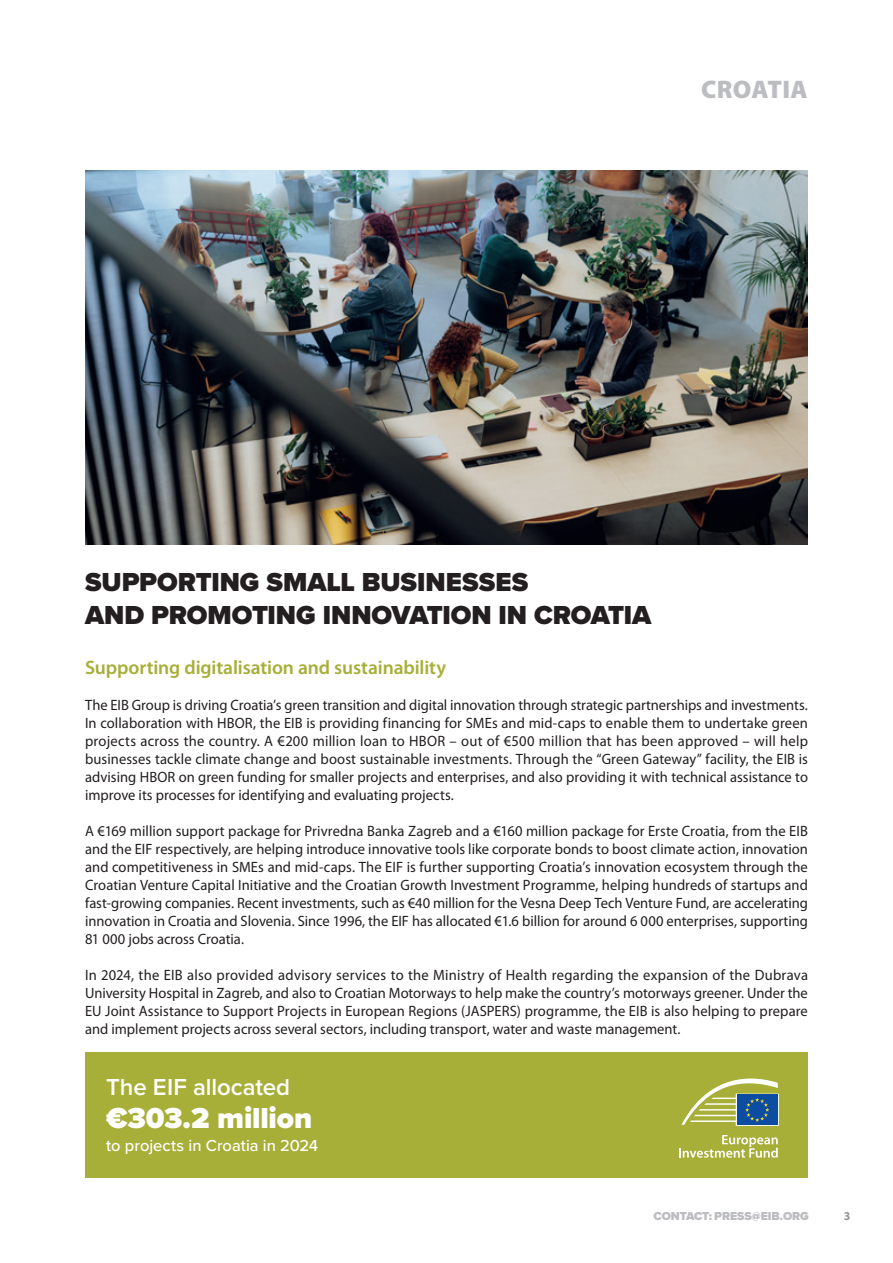
<style>
.page{position:relative;width:893px;height:1263px;background:#fff}
.page>*{position:absolute;margin:0;border:0;box-sizing:border-box;transform-origin:0 0}
.t1{font:900 30px "Proxima Nova";letter-spacing:-.005em;color:#fff}
._02_TITRE_PROJET{font:900 27px/33px "Proxima Nova";color:#231f20}
.t2{font:900 25.5px "Myriad Pro";letter-spacing:.01em;color:#bcbdc0}
.t3{font:600 24px "Proxima Nova";letter-spacing:-.005em;color:#fff}
._01a_SOUS_TITRE_PROJET{font:600 19.5px "Myriad Pro";letter-spacing:-.005em;color:#a7af38}
.t4{font:500 16.5px "Proxima Nova";color:#fff}
._01_TEXTE_COURANT{font:15px/18px "Myriad Pro";color:#231f20;text-align:justify}
.t5{font:900 12px "Proxima Nova";letter-spacing:-.01em;color:#bcbdc0}
.t6{font:700 12px "Myriad Pro";color:#939598}
</style>
<div class="page">
<img style="left:85px;top:170px;width:723px;height:374px">
<div style="left:85px;top:1052px;width:723px;height:126px;background:#a7af38"></div>
<svg style="left:681px;top:1078px;width:98px;height:48px"></svg>
<svg style="left:679px;top:1135px;width:99px;height:23px"></svg>
<h3 class="t2" style="left:701px;top:75px;width:108px">CROATIA</h3>
<p class="_02_TITRE_PROJET" style="left:85px;top:565px;width:568px">SUPPORTING SMALL BUSINESSES<br>AND PROMOTING INNOVATION IN CROATIA</p>
<p class="_01a_SOUS_TITRE_PROJET" style="left:85px;top:657px;width:363px">Supporting digitalisation and sustainability</p>
<p class="_01_TEXTE_COURANT" style="left:85px;top:696px;width:724px">The EIB Group is driving Croatia’s green transition and digital innovation through strategic partnerships and investments.<br>In collaboration with HBOR, the EIB is providing financing for SMEs and mid-caps to enable them to undertake green projects across the country. A €200 million loan to HBOR – out of €500 million that has been approved – will help businesses tackle climate change and boost sustainable investments. Through the “Green Gateway” facility, the EIB is advising HBOR on green funding for smaller projects and enterprises, and also providing it with technical assistance to improve its processes for identifying and evaluating projects.</p>
<p class="_01_TEXTE_COURANT" style="left:85px;top:822px;width:724px">A €169 million support package for Privredna Banka Zagreb and a €160 million package for Erste Croatia, from the EIB and the EIF respectively, are helping introduce innovative tools like corporate bonds to boost climate action, innovation and competitiveness in SMEs and mid-caps. The EIF is further supporting Croatia’s innovation ecosystem through the Croatian Venture Capital Initiative and the Croatian Growth Investment Programme, helping hundreds of startups and fast-growing companies. Recent investments, such as €40 million for the Vesna Deep Tech Venture Fund, are accelerating innovation in Croatia and Slovenia. Since 1996, the EIF has allocated €1.6 billion for around 6 000 enterprises, supporting 81 000 jobs across Croatia.</p>
<p class="_01_TEXTE_COURANT" style="left:85px;top:966px;width:724px">In 2024, the EIB also provided advisory services to the Ministry of Health regarding the expansion of the Dubrava University Hospital in Zagreb, and also to Croatian Motorways to help make the country’s motorways greener. Under the EU Joint Assistance to Support Projects in European Regions (JASPERS) programme, the EIB is also helping to prepare and implement projects across several sectors, including transport, water and waste management.</p>
<p class="t3" style="left:106px;top:1069px;width:185px">The EIF allocated</p>
<p class="t1" style="left:106px;top:1096px;width:207px">€303.2 million</p>
<p class="t4" style="left:106px;top:1133px;width:213px">to projects in Croatia in 2024</p>
<p class="t5" style="left:653px;top:1207px;width:157px">CONTACT: PRESS@EIB.ORG</p>
<p class="t6" style="left:844px;top:1210px;width:8px">3</p>
</div>
